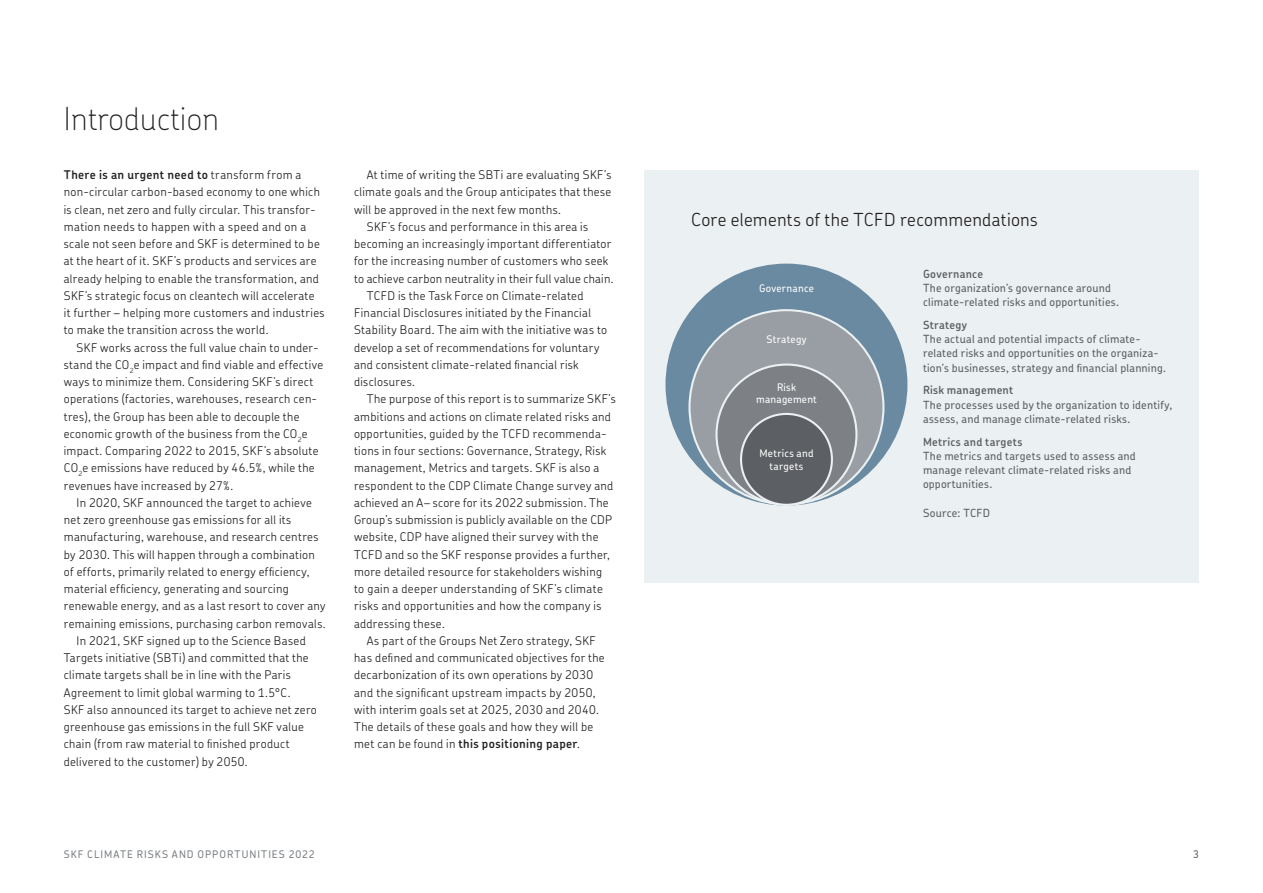
<style>
.page{position:relative;width:1263px;height:893px;background:#fff}
.page>*{position:absolute;margin:0;border:0;box-sizing:border-box;transform-origin:0 0}
.F_08_Underrubrik{font:100 31.5px "SKF Chevin OT";letter-spacing:.015em;color:#231f20}
.F_09_Ingress{font:300 18px "SKF Chevin OT";letter-spacing:.02em;color:#231f20}
.F_02_Bröd_m_indrag{font:300 12px/17.2px "SKF Chevin OT";letter-spacing:.03em;color:#231f20}
.F_01_Bröd_u_indrag{font:300 12px/17.2px "SKF Chevin OT";letter-spacing:.03em;color:#231f20}
.F_13_Faktatext{font:500 11.25px/14.2px "SKF Chevin OT";letter-spacing:.02em;color:#5c5f64}
.F_13_Faktatext-2{font:600 11.25px "SKF Chevin OT";letter-spacing:.02em;color:#5c5f64}
.F_13_Faktatext-3{font:500 10.5px/12.5px "SKF Chevin OT";letter-spacing:.025em;color:#fff;text-align:center}
.t1{font:500 10.5px "SKF Chevin OT";letter-spacing:.09em;color:#7d8186}
.t2{font:500 10.5px "SKF Chevin OT";color:#5c5f64}
.s1{font-weight:600}
</style>
<div class="page">
<div style="left:644px;top:170px;width:555px;height:413px;background:#ebf0f2"></div>
<div style="left:665px;top:264px;width:242px;height:242px;background:#6a8aa1;border-radius:50%"></div>
<div style="left:689px;top:310px;width:194px;height:194px;background:#999ea4;border-radius:50%"></div>
<div style="left:716px;top:365px;width:140px;height:139px;background:#7d8186;border-radius:50%"></div>
<div style="left:741px;top:414px;width:91px;height:91px;background:#5c5f64;border-radius:50%"></div>
<div style="left:740px;top:413px;width:93px;height:93px;border:2px solid #ebf0f2;border-radius:50%"></div>
<p class="F_08_Underrubrik" style="left:64px;top:90px;width:157px">Introduction</p>
<p class="F_01_Bröd_u_indrag" style="left:64px;top:164px;width:262px"><span class="s1">There is an urgent need to</span> transform from a non-circular carbon-based economy to one which is clean, net zero and fully circular. This transfor&shy;mation needs to happen with a speed and on a scale not seen before and SKF is determined to be at the heart of it. SKF’s products and services are already helping to enable the transformation, and SKF’s strategic focus on cleantech will accelerate<br>it further – helping more customers and industries to make the transition across the world.</p>
<p class="F_02_Bröd_m_indrag" style="left:64px;top:337px;width:261px;text-indent:13px">SKF works across the full value chain to under&shy;stand the CO<sub>2</sub>e impact and find viable and effective ways to minimize them. Considering SKF’s direct operations (factories, warehouses, research cen&shy;tres), the Group has been able to decouple the economic growth of the business from the CO<sub>2</sub>e impact. Comparing 2022 to 2015, SKF’s absolute CO<sub>2</sub>e emissions have reduced by 46.5%, while the revenues have increased by 27%.</p>
<p class="F_02_Bröd_m_indrag" style="left:64px;top:492px;width:263px;text-indent:13px">In 2020, SKF announced the target to achieve net zero greenhouse gas emissions for all its manufacturing, warehouse, and research centres by 2030. This will happen through a combination of efforts, primarily related to energy efficiency, material efficiency, generating and sourcing renewable energy, and as a last resort to cover any remaining emissions, purchasing carbon removals.</p>
<p class="F_02_Bröd_m_indrag" style="left:64px;top:630px;width:255px;text-indent:13px">In 2021, SKF signed up to the Science Based Targets initiative (SBTi) and committed that the climate targets shall be in line with the Paris Agreement to limit global warming to 1.5°C.<br>SKF also announced its target to achieve net zero greenhouse gas emissions in the full SKF value chain (from raw material to finished product delivered to the customer) by 2050.</p>
<p class="F_02_Bröd_m_indrag" style="left:354px;top:164px;width:259px;text-align:justify;text-indent:13px">At time of writing the SBTi are evaluating SKF’s climate goals and the Group anticipates that these will be approved in the next few months.</p>
<p class="F_02_Bröd_m_indrag" style="left:354px;top:216px;width:261px;text-indent:13px">SKF’s focus and performance in this area is becoming an increasingly important differentiator for the increasing number of customers who seek to achieve carbon neutrality in their full value chain.</p>
<p class="F_02_Bröd_m_indrag" style="left:354px;top:285px;width:255px;text-indent:13px">TCFD is the Task Force on Climate-related Financial Disclosures initiated by the Financial Stability Board. The aim with the initiative was to develop a set of recommendations for voluntary and consistent climate-related financial risk disclosures.</p>
<p class="F_02_Bröd_m_indrag" style="left:354px;top:389px;width:263px;text-indent:13px">The purpose of this report is to summarize SKF’s ambitions and actions on climate related risks and opportunities, guided by the TCFD recommenda&shy;tions in four sections: Governance, Strategy, Risk management, Metrics and targets. SKF is also a respondent to the CDP Climate Change survey and achieved an A– score for its 2022 submission. The Group’s submission is publicly available on the CDP website, CDP have aligned their survey with the TCFD and so the SKF response provides a further, more detailed resource for stakeholders wishing<br>to gain a deeper understanding of SKF’s climate risks and opportunities and how the company is addressing these.</p>
<p class="F_02_Bröd_m_indrag" style="left:354px;top:630px;width:252px;text-indent:13px">As part of the Groups Net Zero strategy, SKF has defined and communicated objectives for the decarbonization of its own operations by 2030 and the significant upstream impacts by 2050, with interim goals set at 2025, 2030 and 2040.<br>The details of these goals and how they will be met can be found in <span class="s1">this positioning paper</span>.</p>
<p class="F_09_Ingress" style="left:691px;top:203px;width:348px">Core elements of the TCFD recommendations</p>
<p class="F_13_Faktatext-3" style="left:759px;top:280px;width:56px">Governance</p>
<p class="F_13_Faktatext-3" style="left:766px;top:331px;width:41px">Strategy</p>
<p class="F_13_Faktatext-3" style="left:756px;top:379px;width:62px">Risk management</p>
<p class="F_13_Faktatext-3" style="left:759px;top:446px;width:56px">Metrics and targets</p>
<p class="F_13_Faktatext-2" style="left:923px;top:263px;width:62px">Governance</p>
<p class="F_13_Faktatext" style="left:923px;top:279px;width:198px">The organization’s governance around climate-related risks and opportunities.</p>
<p class="F_13_Faktatext-2" style="left:923px;top:314px;width:46px">Strategy</p>
<p class="F_13_Faktatext" style="left:923px;top:331px;width:244px">The actual and potential impacts of climate&shy;related risks and opportunities on the organiza&shy;tion’s businesses, strategy and financial planning.</p>
<p class="F_13_Faktatext-2" style="left:923px;top:380px;width:92px">Risk management</p>
<p class="F_13_Faktatext" style="left:923px;top:396px;width:251px">The processes used by the organization to identify, assess, and manage climate-related risks.</p>
<p class="F_13_Faktatext-2" style="left:923px;top:431px;width:101px">Metrics and targets</p>
<p class="F_13_Faktatext" style="left:923px;top:447px;width:214px">The metrics and targets used to assess and manage relevant climate-related risks and opportunities.</p>
<p class="F_13_Faktatext" style="left:923px;top:504px;width:69px">Source: TCFD</p>
<p class="t1" style="left:64px;top:845px;width:252px">SKF CLIMATE RISKS AND OPPORTUNITIES 2022</p>
<p class="t2" style="left:1193px;top:845px;width:7px">3</p>
</div>
